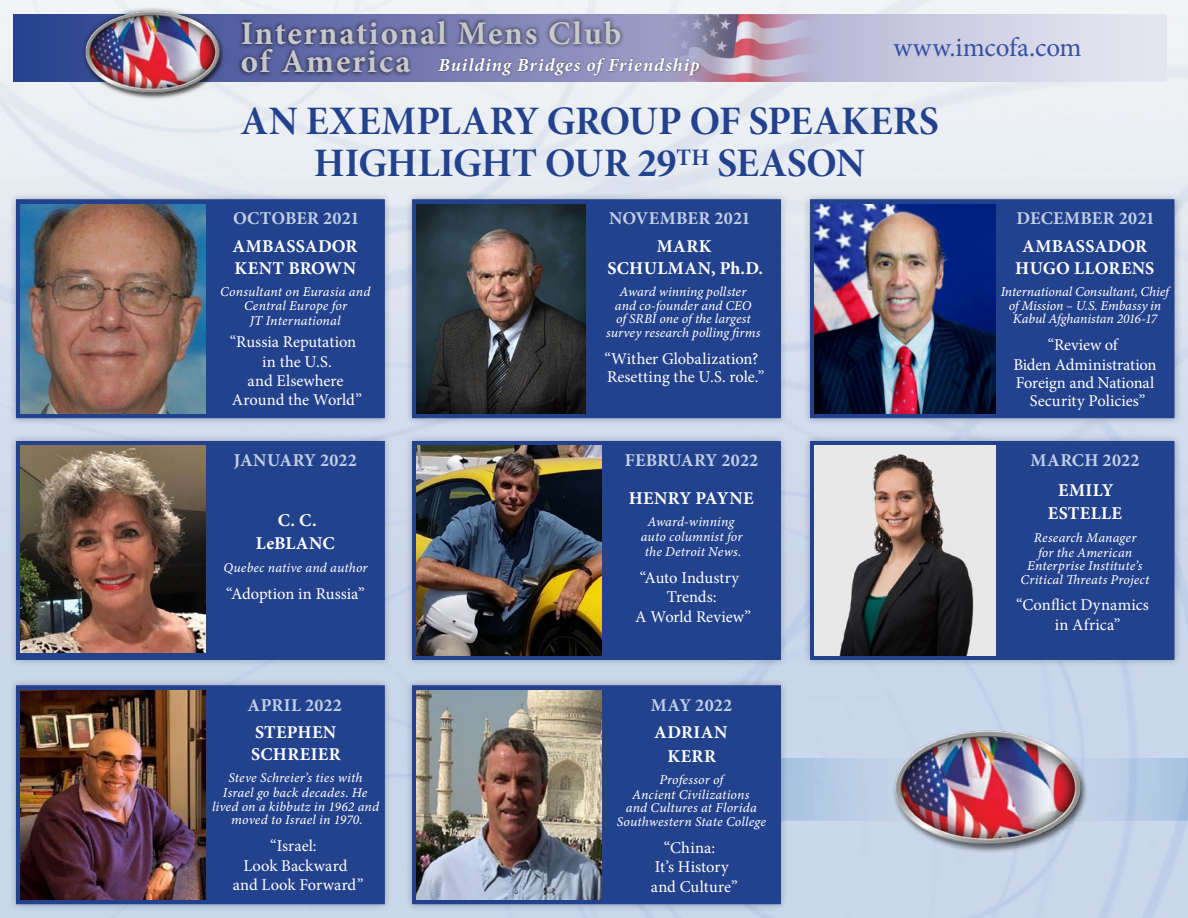
<style>
.page{position:relative;width:1188px;height:918px;background:#fff}
.page>*{position:absolute;margin:0;border:0;box-sizing:border-box;transform-origin:0 0}
.t1{font:40.5px/42px "Minion Pro Bold Subh";color:#23428e;text-align:center}
.t2{font:700 33.15px "Minion Pro";letter-spacing:.05em;color:#c7c8ca}
.t3{font:27px "Minion Pro";letter-spacing:-.005em;color:#3551a3}
.t4{font:italic 700 18.6px "Minion Pro";letter-spacing:.05em;color:#fff}
.t5{font:700 18px/21.8px "Minion Pro";letter-spacing:.02em;color:#fff;text-align:center}
.t6{font:700 18px "Minion Pro";letter-spacing:.01em;color:#c1d0e7}
.t7{font:16.5px/19.4px "Minion Pro";color:#fff;text-align:center}
.t8{font:13.5px/13.5px "Minion Pro It Capt";letter-spacing:.005em;color:#fff;text-align:center}
.s1{font-style:normal;font-size:33.15px;color:#c7c8ca}
</style>
<div class="page">
<img style="left:0;top:0;width:1188px;height:918px">
<svg style="left:14px;top:15px;width:1152px;height:66px;background:#b2b6d5"></svg>
<img style="left:73px;top:0;width:160px;height:105px">
<div style="left:237px;top:16px;width:387px;height:61px;background:#000;opacity:.75"></div>
<img style="left:654px;top:15px;width:178px;height:66px">
<div style="left:437px;top:56px;width:264px;height:21px;background:#000;opacity:.5"></div>
<svg style="left:1099px;top:758px;width:89px;height:62px;background:#b2c9e3"></svg>
<div style="left:775px;top:758px;width:215px;height:62px;background:#b4cbe4"></div>
<img style="left:878px;top:713px;width:221px;height:149px">
<div style="left:8px;top:192px;width:384px;height:234px;background:#000f38;opacity:.3"></div>
<div style="left:16px;top:199px;width:369px;height:219px;background:#23428e"></div>
<div style="left:8px;top:434px;width:384px;height:234px;background:#000f38;opacity:.3"></div>
<div style="left:16px;top:441px;width:369px;height:219px;background:#23428e"></div>
<div style="left:8px;top:678px;width:384px;height:234px;background:#000f38;opacity:.3"></div>
<div style="left:16px;top:685px;width:369px;height:219px;background:#23428e"></div>
<div style="left:405px;top:192px;width:383px;height:234px;background:#000f38;opacity:.3"></div>
<div style="left:412px;top:199px;width:369px;height:219px;background:#23428e"></div>
<div style="left:405px;top:434px;width:383px;height:234px;background:#000f38;opacity:.3"></div>
<div style="left:412px;top:441px;width:369px;height:219px;background:#23428e"></div>
<div style="left:405px;top:678px;width:383px;height:234px;background:#000f38;opacity:.3"></div>
<div style="left:412px;top:685px;width:369px;height:219px;background:#23428e"></div>
<div style="left:803px;top:192px;width:379px;height:234px;background:#000f38;opacity:.3"></div>
<div style="left:810px;top:199px;width:365px;height:219px;background:#23428e"></div>
<div style="left:803px;top:434px;width:379px;height:234px;background:#000f38;opacity:.3"></div>
<div style="left:810px;top:441px;width:365px;height:219px;background:#23428e"></div>
<img style="left:20px;top:204px;width:185px;height:210px">
<img style="left:20px;top:446px;width:185px;height:207px">
<img style="left:20px;top:690px;width:185px;height:210px">
<img style="left:416px;top:204px;width:170px;height:210px">
<img style="left:416px;top:446px;width:186px;height:210px">
<img style="left:416px;top:690px;width:186px;height:210px">
<img style="left:815px;top:204px;width:180px;height:210px">
<img style="left:815px;top:446px;width:180px;height:210px">
<h2 class="t2" style="left:241px;top:10px;width:382px">International Mens Club</h2>
<h3 class="t4" style="left:241px;top:52px;width:460px"><span class="s1">of America</span> Building Bridges of Friendship</h3>
<h3 class="t3" style="left:893px;top:29px;width:190px">www.imcofa.com</h3>
<h1 class="t1" style="left:240px;top:100px;width:700px">AN EXEMPLARY GROUP OF SPEAKERS<br>HIGHLIGHT OUR 29<sup>TH</sup> SEASON</h1>
<h3 class="t6" style="left:233px;top:206px;width:128px">OCTOBER 2021</h3>
<h3 class="t6" style="left:609px;top:206px;width:143px">NOVEMBER 2021</h3>
<h3 class="t5" style="left:232px;top:236px;width:127px;text-align:left">AMBASSADOR<br>KENT BROWN</h3>
<p class="t8" style="left:220px;top:285px;width:152px">Consultant on Eurasia and<br>Central Europe for</p>
<p class="t8" style="left:250px;top:314px;width:92px">JT International</p>
<p class="t7" style="left:230px;top:332px;width:134px">“Russia Reputation in the U.S.<br>and Elsewhere<br>Around the World”</p>
<h3 class="t6" style="left:234px;top:448px;width:125px">JANUARY 2022</h3>
<h3 class="t5" style="left:256px;top:509px;width:80px;line-height:23.1px">C. C.<br>LeBLANC</h3>
<p class="t8" style="left:223px;top:561px;width:146px">Quebec native and author</p>
<p class="t7" style="left:226px;top:584px;width:140px">“Adoption in Russia”</p>
<h3 class="t5" style="left:608px;top:236px;width:157px">MARK<br>SCHULMAN, Ph.D.</h3>
<p class="t8" style="left:606px;top:285px;width:156px">Award winning pollster<br>and co-founder and CEO<br>of SRBI one of the largest survey research polling firms</p>
<p class="t7" style="left:605px;top:350px;width:161px;line-height:18px;text-align:left">“Wither Globalization?<br>Resetting the U.S. role.”</p>
<h3 class="t6" style="left:625px;top:448px;width:135px">FEBRUARY 2022</h3>
<h3 class="t5" style="left:629px;top:487px;width:126px">HENRY PAYNE</h3>
<p class="t8" style="left:641px;top:514px;width:103px;line-height:14.9px">Award-winning auto columnist for the Detroit News.</p>
<p class="t7" style="left:635px;top:568px;width:117px">“Auto Industry<br>Trends:<br>A World Review”</p>
<h3 class="t6" style="left:248px;top:693px;width:96px">APRIL 2022</h3>
<h3 class="t6" style="left:651px;top:692px;width:83px">MAY 2022</h3>
<h3 class="t5" style="left:251px;top:722px;width:91px;text-align:left">STEPHEN<br>SCHREIER</h3>
<p class="t8" style="left:223px;top:771px;width:146px;line-height:14.9px">Steve Schreier’s ties with<br>Israel go back decades. He</p>
<p class="t8" style="left:212px;top:800px;width:169px">lived on a kibbutz in 1962 and moved to Israel in 1970.</p>
<p class="t7" style="left:233px;top:836px;width:132px">“Israel:<br>Look Backward and Look Forward”</p>
<h3 class="t5" style="left:654px;top:721px;width:75px;line-height:23.1px">ADRIAN<br>KERR</h3>
<p class="t8" style="left:632px;top:772px;width:119px;line-height:14.9px">Professor of<br>Ancient Civilizations</p>
<p class="t8" style="left:617px;top:801px;width:151px">and Cultures at Florida<br>Southwestern State College</p>
<p class="t7" style="left:651px;top:838px;width:88px">“China:<br>It’s History and Culture”</p>
<h3 class="t6" style="left:1017px;top:206px;width:140px">DECEMBER 2021</h3>
<h3 class="t5" style="left:1015px;top:236px;width:141px">AMBASSADOR<br>HUGO LLORENS</h3>
<p class="t8" style="left:1001px;top:285px;width:170px">International Consultant, Chief of Mission – U.S. Embassy in<br>Kabul Afghanistan 2016-17</p>
<p class="t7" style="left:1014px;top:336px;width:145px;line-height:18.5px">“Review of<br>Biden Administration<br>Foreign and National<br>Security Policies”</p>
<h3 class="t6" style="left:1031px;top:448px;width:110px">MARCH 2022</h3>
<h3 class="t5" style="left:1048px;top:479px;width:76px;line-height:23.1px">EMILY<br>ESTELLE</h3>
<p class="t8" style="left:1034px;top:530px;width:104px;line-height:14.9px">Research Manager for the American</p>
<p class="t8" style="left:1021px;top:559px;width:130px">Enterprise Institute’s<br>Critical Threats Project</p>
<p class="t7" style="left:1055px;top:596px;width:96px;text-align:left;text-indent:-39px">“Conflict Dynamics in Africa”</p>
</div>
